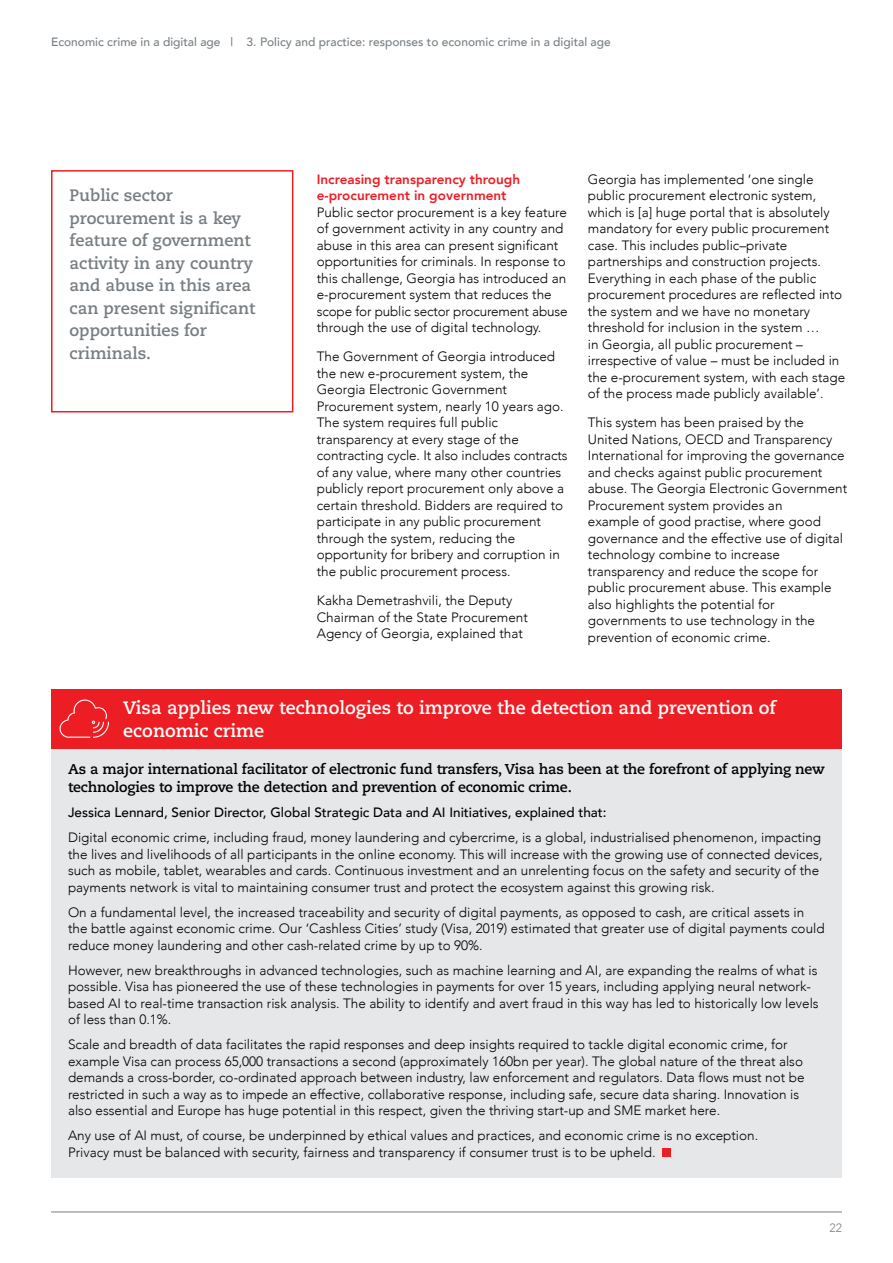
<style>
.page{position:relative;width:893px;height:1263px;background:#fff}
.page>*{position:absolute;margin:0;border:0;box-sizing:border-box;transform-origin:0 0}
.t1{font:700 18px/22.5px "Caecilia";color:#fff}
.t2{font:700 16.5px/22.5px "Caecilia";color:#777e83}
.t3{font:700 14.25px/18px "Caecilia";letter-spacing:-.01em;color:#000}
.t4{font:300 13.5px/16.5px "Avenir";color:#000}
.t5{font:500 13.5px "Avenir";color:#000}
.t6{font:800 13.5px/16.5px "Avenir";color:#ed1d24}
.t7{font:500 12px "Avenir";color:#777e83}
.t8{font:300 12px "Avenir";color:#777e83}
</style>
<div class="page">
<div style="left:51px;top:748px;width:791px;height:430px;background:#e6e7e8"></div>
<hr style="left:51px;top:1212px;width:791px;height:1px;background:#777e83">
<svg style="left:51px;top:170px;width:243px;height:243px"></svg>
<div style="left:51px;top:689px;width:791px;height:59px;background:#ed1d24"></div>
<svg style="left:60px;top:699px;width:49px;height:39px"></svg>
<div style="left:663px;top:1148px;width:8px;height:9px;background:#ed1d24"></div>
<p class="t7" style="left:51px;top:31px;width:561px">Economic crime in a digital age | 3. Policy and practice: responses to economic crime in a digital age</p>
<p class="t2" style="left:70px;top:185px;width:187px">Public sector procurement is a key feature of government activity in any country and abuse in this area can present significant opportunities for criminals.</p>
<p class="t6" style="left:317px;top:171px;width:205px">Increasing transparency through e-procurement in government</p>
<p class="t4" style="left:317px;top:204px;width:252px">Public sector procurement is a key feature of government activity in any country and abuse in this area can present significant opportunities for criminals. In response to this challenge, Georgia has introduced an e-procurement system that reduces the scope for public sector procurement abuse through the use of digital technology.</p>
<p class="t4" style="left:317px;top:348px;width:252px">The Government of Georgia introduced the new e-procurement system, the Georgia Electronic Government Procurement system, nearly 10 years ago.<br>The system requires full public transparency at every stage of the contracting cycle. It also includes contracts of any value, where many other countries publicly report procurement only above a certain threshold. Bidders are required to participate in any public procurement through the system, reducing the opportunity for bribery and corruption in the public procurement process.</p>
<p class="t4" style="left:317px;top:592px;width:213px">Kakha Demetrashvili, the Deputy<br>Chairman of the State Procurement<br>Agency of Georgia, explained that</p>
<p class="t4" style="left:588px;top:171px;width:259px">Georgia has implemented ‘one single public procurement electronic system, which is [a] huge portal that is absolutely mandatory for every public procurement case. This includes public–private partnerships and construction projects.<br>Everything in each phase of the public procurement procedures are reflected into the system and we have no monetary threshold for inclusion in the system …<br>in Georgia, all public procurement – irrespective of value – must be included in the e-procurement system, with each stage of the process made publicly available’.</p>
<p class="t4" style="left:588px;top:414px;width:261px">This system has been praised by the United Nations, OECD and Transparency International for improving the governance and checks against public procurement abuse. The Georgia Electronic Government Procurement system provides an<br>example of good practise, where good governance and the effective use of digital technology combine to increase transparency and reduce the scope for public procurement abuse. This example also highlights the potential for governments to use technology in the prevention of economic crime.</p>
<h1 class="t1" style="left:123px;top:697px;width:654px">Visa applies new technologies to improve the detection and prevention of economic crime</h1>
<p class="t3" style="left:68px;top:761px;width:758px">As a major international facilitator of electronic fund transfers, Visa has been at the forefront of applying new technologies to improve the detection and prevention of economic crime.</p>
<p class="t5" style="left:68px;top:801px;width:540px">Jessica Lennard, Senior Director, Global Strategic Data and AI Initiatives, explained that:</p>
<p class="t4" style="left:68px;top:829px;width:756px">Digital economic crime, including fraud, money laundering and cybercrime, is a global, industrialised phenomenon, impacting the lives and livelihoods of all participants in the online economy. This will increase with the growing use of connected devices, such as mobile, tablet, wearables and cards. Continuous investment and an unrelenting focus on the safety and security of the payments network is vital to maintaining consumer trust and protect the ecosystem against this growing risk.</p>
<p class="t4" style="left:68px;top:904px;width:758px">On a fundamental level, the increased traceability and security of digital payments, as opposed to cash, are critical assets in the battle against economic crime. Our ‘Cashless Cities’ study (Visa, 2019) estimated that greater use of digital payments could reduce money laundering and other cash-related crime by up to 90%.</p>
<p class="t4" style="left:68px;top:962px;width:752px">However, new breakthroughs in advanced technologies, such as machine learning and AI, are expanding the realms of what is possible. Visa has pioneered the use of these technologies in payments for over 15 years, including applying neural network&shy;based AI to real-time transaction risk analysis. The ability to identify and avert fraud in this way has led to historically low levels of less than 0.1%.</p>
<p class="t4" style="left:68px;top:1036px;width:738px">Scale and breadth of data facilitates the rapid responses and deep insights required to tackle digital economic crime, for example Visa can process 65,000 transactions a second (approximately 160bn per year). The global nature of the threat also demands a cross-border, co-ordinated approach between industry, law enforcement and regulators. Data flows must not be restricted in such a way as to impede an effective, collaborative response, including safe, secure data sharing. Innovation is also essential and Europe has huge potential in this respect, given the thriving start-up and SME market here.</p>
<p class="t4" style="left:68px;top:1127px;width:692px">Any use of AI must, of course, be underpinned by ethical values and practices, and economic crime is no exception.<br>Privacy must be balanced with security, fairness and transparency if consumer trust is to be upheld.</p>
<p class="t8" style="left:829px;top:1221px;width:14px">22</p>
</div>
